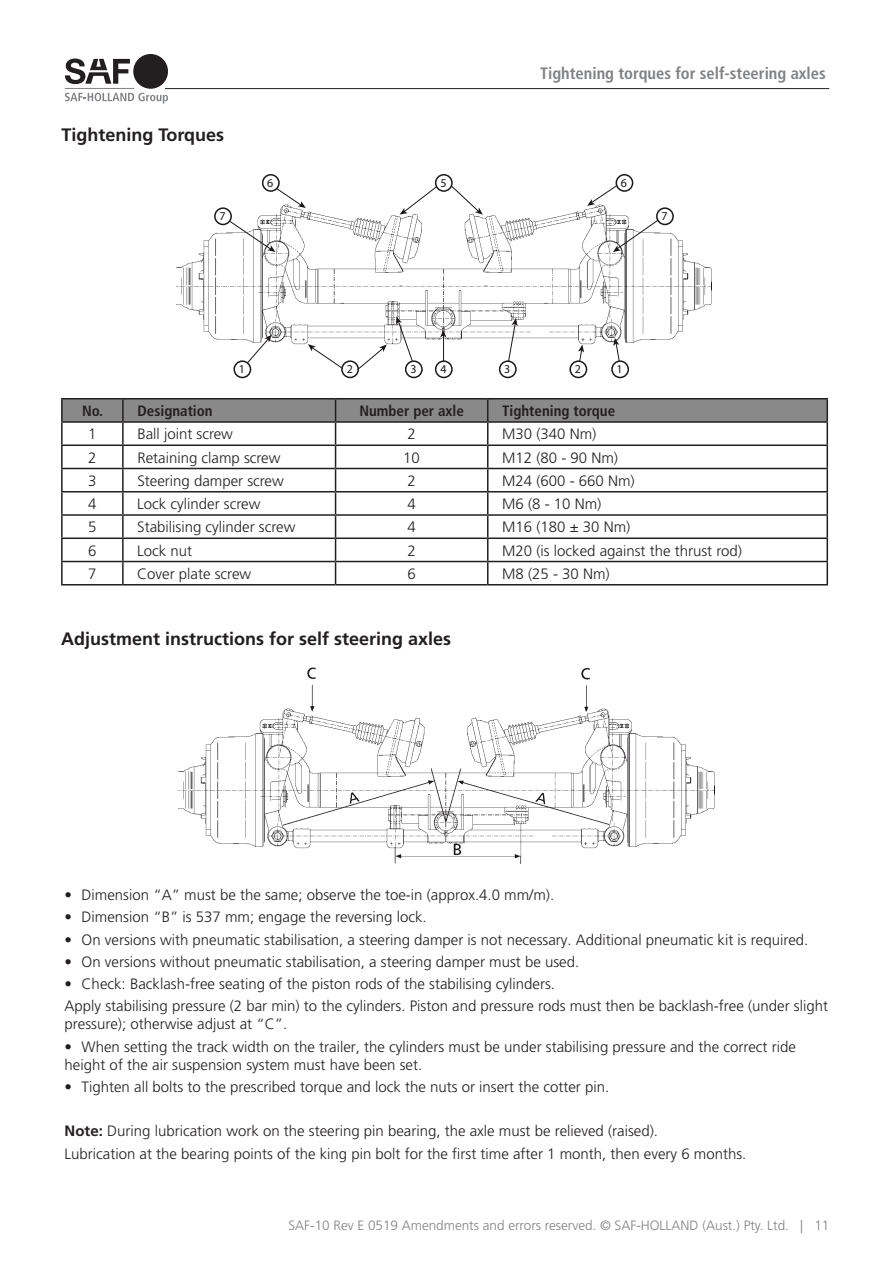
<style>
.page{position:relative;width:893px;height:1263px;background:#fff}
.page>*{position:absolute;margin:0;border:0;box-sizing:border-box;transform-origin:0 0}
.t1{font:700 18px "Frutiger LT";color:#231f20}
.t2{font:700 condensed 16.5px "Frutiger LT";color:#808285}
.t3{font:300 15px/22.2px "Frutiger LT";color:#231f20}
.t4{font:700 condensed 15px "Frutiger LT";color:#231f20}
.t5{font:300 13.5px "Frutiger LT";color:#808285}
.t6{font:700 condensed 12px "Frutiger";color:#1b171b}
.s1{font-weight:700}
</style>
<div class="page">
<img style="left:176px;top:174px;width:536px;height:190px">
<svg style="left:275px;top:187px;width:31px;height:21px"></svg>
<div style="left:262px;top:174px;width:18px;height:18px;border:2px solid #1b171b;border-radius:50%"></div>
<svg style="left:228px;top:220px;width:47px;height:32px"></svg>
<div style="left:214px;top:207px;width:18px;height:18px;border:2px solid #1b171b;border-radius:50%"></div>
<svg style="left:587px;top:185px;width:31px;height:21px"></svg>
<div style="left:615px;top:174px;width:18px;height:18px;border:2px solid #1b171b;border-radius:50%"></div>
<svg style="left:613px;top:219px;width:46px;height:33px"></svg>
<div style="left:656px;top:207px;width:18px;height:18px;border:2px solid #1b171b;border-radius:50%"></div>
<svg style="left:247px;top:335px;width:25px;height:29px"></svg>
<div style="left:233px;top:360px;width:18px;height:18px;border:2px solid #1b171b;border-radius:50%"></div>
<svg style="left:357px;top:344px;width:30px;height:25px"></svg>
<svg style="left:308px;top:344px;width:36px;height:24px"></svg>
<div style="left:341px;top:360px;width:18px;height:18px;border:2px solid #1b171b;border-radius:50%"></div>
<svg style="left:396px;top:316px;width:17px;height:47px"></svg>
<div style="left:405px;top:360px;width:18px;height:18px;border:2px solid #1b171b;border-radius:50%"></div>
<svg style="left:440px;top:330px;width:6px;height:31px"></svg>
<div style="left:435px;top:360px;width:18px;height:18px;border:2px solid #1b171b;border-radius:50%"></div>
<svg style="left:508px;top:318px;width:10px;height:44px"></svg>
<div style="left:499px;top:360px;width:18px;height:18px;border:2px solid #1b171b;border-radius:50%"></div>
<svg style="left:578px;top:344px;width:6px;height:18px"></svg>
<div style="left:569px;top:360px;width:18px;height:18px;border:2px solid #1b171b;border-radius:50%"></div>
<svg style="left:613px;top:338px;width:7px;height:24px"></svg>
<div style="left:611px;top:360px;width:18px;height:18px;border:2px solid #1b171b;border-radius:50%"></div>
<svg style="left:450px;top:185px;width:33px;height:30px"></svg>
<svg style="left:400px;top:186px;width:38px;height:29px"></svg>
<div style="left:435px;top:174px;width:18px;height:18px;border:2px solid #1b171b;border-radius:50%"></div>
<img style="left:178px;top:667px;width:536px;height:197px">
<hr style="left:61px;top:398px;width:62px;height:1px;background:#231f20">
<hr style="left:61px;top:399px;width:2px;height:22px;background:#231f20">
<hr style="left:123px;top:398px;width:213px;height:1px;background:#231f20">
<hr style="left:336px;top:398px;width:152px;height:1px;background:#231f20">
<hr style="left:488px;top:398px;width:340px;height:1px;background:#231f20">
<hr style="left:826px;top:399px;width:2px;height:22px;background:#231f20">
<hr style="left:61px;top:421px;width:62px;height:2px;background:#231f20">
<hr style="left:61px;top:423px;width:2px;height:21px;background:#231f20">
<hr style="left:488px;top:421px;width:340px;height:2px;background:#231f20">
<hr style="left:826px;top:423px;width:2px;height:21px;background:#231f20">
<hr style="left:61px;top:444px;width:62px;height:2px;background:#231f20">
<hr style="left:61px;top:446px;width:2px;height:22px;background:#231f20">
<hr style="left:488px;top:444px;width:340px;height:2px;background:#231f20">
<hr style="left:826px;top:446px;width:2px;height:22px;background:#231f20">
<hr style="left:61px;top:468px;width:62px;height:1px;background:#231f20">
<hr style="left:61px;top:469px;width:2px;height:22px;background:#231f20">
<hr style="left:488px;top:468px;width:340px;height:1px;background:#231f20">
<hr style="left:826px;top:469px;width:2px;height:22px;background:#231f20">
<hr style="left:61px;top:491px;width:62px;height:1px;background:#231f20">
<hr style="left:61px;top:492px;width:2px;height:22px;background:#231f20">
<hr style="left:488px;top:491px;width:340px;height:1px;background:#231f20">
<hr style="left:826px;top:492px;width:2px;height:22px;background:#231f20">
<hr style="left:61px;top:514px;width:62px;height:2px;background:#231f20">
<hr style="left:61px;top:516px;width:2px;height:21px;background:#231f20">
<hr style="left:488px;top:514px;width:340px;height:2px;background:#231f20">
<hr style="left:826px;top:516px;width:2px;height:21px;background:#231f20">
<hr style="left:61px;top:537px;width:62px;height:2px;background:#231f20">
<hr style="left:61px;top:539px;width:2px;height:22px;background:#231f20">
<hr style="left:488px;top:537px;width:340px;height:2px;background:#231f20">
<hr style="left:826px;top:539px;width:2px;height:22px;background:#231f20">
<hr style="left:61px;top:561px;width:62px;height:1px;background:#231f20">
<hr style="left:61px;top:562px;width:2px;height:22px;background:#231f20">
<hr style="left:488px;top:561px;width:340px;height:1px;background:#231f20">
<svg style="left:62px;top:399px;width:765px;height:185px"></svg>
<hr style="left:826px;top:562px;width:2px;height:22px;background:#231f20">
<hr style="left:61px;top:584px;width:62px;height:1px;background:#231f20">
<hr style="left:123px;top:584px;width:213px;height:1px;background:#231f20">
<hr style="left:336px;top:584px;width:152px;height:1px;background:#231f20">
<hr style="left:488px;top:584px;width:340px;height:1px;background:#231f20">
<hr style="left:65px;top:88px;width:69px;height:1px;background:#808285">
<svg style="left:65px;top:93px;width:103px;height:11px"></svg>
<div style="left:133px;top:54px;width:35px;height:35px;background:#231f20;border-radius:50%"></div>
<svg style="left:65px;top:59px;width:65px;height:25px"></svg>
<hr style="left:165px;top:88px;width:664px;height:1px;background:#231f20">
<p class="t1" style="left:61px;top:124px;width:164px">Tightening Torques</p>
<p class="t6" style="left:219px;top:209px;width:8px">7</p>
<p class="t6" style="left:267px;top:175px;width:8px">6</p>
<p class="t6" style="left:440px;top:175px;width:8px">5</p>
<p class="t2" style="left:540px;top:63px;width:287px">Tightening torques for self-steering axles</p>
<p class="t6" style="left:621px;top:175px;width:8px">6</p>
<p class="t6" style="left:661px;top:209px;width:8px">7</p>
<p class="t6" style="left:239px;top:362px;width:8px">1</p>
<p class="t6" style="left:347px;top:362px;width:8px">2</p>
<p class="t6" style="left:410px;top:362px;width:8px">3</p>
<p class="t6" style="left:440px;top:362px;width:8px">4</p>
<p class="t6" style="left:504px;top:362px;width:8px">3</p>
<p class="t6" style="left:575px;top:362px;width:8px">2</p>
<p class="t6" style="left:617px;top:362px;width:8px">1</p>
<p class="t4" style="left:82px;top:402px;width:132px">No. Designation</p>
<p class="t4" style="left:359px;top:402px;width:106px">Number per axle</p>
<p class="t4" style="left:502px;top:402px;width:114px">Tightening torque</p>
<p class="t3" style="left:88px;top:423px;width:10px">1</p>
<p class="t3" style="left:137px;top:423px;width:97px">Ball joint screw</p>
<p class="t3" style="left:407px;top:423px;width:10px">2</p>
<p class="t3" style="left:502px;top:423px;width:96px">M30 (340 Nm)</p>
<p class="t3" style="left:88px;top:446px;width:10px">2</p>
<p class="t3" style="left:137px;top:446px;width:145px">Retaining clamp screw</p>
<p class="t3" style="left:403px;top:446px;width:18px">10</p>
<p class="t3" style="left:502px;top:446px;width:117px">M12 (80 - 90 Nm)</p>
<p class="t3" style="left:88px;top:470px;width:10px">3</p>
<p class="t3" style="left:137px;top:470px;width:148px">Steering damper screw</p>
<p class="t3" style="left:407px;top:470px;width:10px">2</p>
<p class="t3" style="left:502px;top:470px;width:134px">M24 (600 - 660 Nm)</p>
<p class="t3" style="left:88px;top:493px;width:10px">4</p>
<p class="t3" style="left:137px;top:493px;width:125px">Lock cylinder screw</p>
<p class="t3" style="left:407px;top:493px;width:10px">4</p>
<p class="t3" style="left:502px;top:493px;width:101px">M6 (8 - 10 Nm)</p>
<p class="t3" style="left:88px;top:516px;width:10px">5</p>
<p class="t3" style="left:137px;top:516px;width:160px">Stabilising cylinder screw</p>
<p class="t3" style="left:407px;top:516px;width:10px">4</p>
<p class="t3" style="left:502px;top:516px;width:130px">M16 (180 ± 30 Nm)</p>
<p class="t3" style="left:88px;top:539px;width:10px">6</p>
<p class="t3" style="left:137px;top:539px;width:57px">Lock nut</p>
<p class="t3" style="left:407px;top:539px;width:10px">2</p>
<p class="t3" style="left:502px;top:539px;width:241px">M20 (is locked against the thrust rod)</p>
<p class="t3" style="left:88px;top:563px;width:10px">7</p>
<p class="t3" style="left:137px;top:563px;width:115px">Cover plate screw</p>
<p class="t3" style="left:407px;top:563px;width:10px">6</p>
<p class="t3" style="left:502px;top:563px;width:109px">M8 (25 - 30 Nm)</p>
<p class="t1" style="left:61px;top:628px;width:392px">Adjustment instructions for self steering axles</p>
<p class="t3" style="left:65px;top:884px;width:491px">• Dimension “A” must be the same; observe the toe-in (approx.4.0 mm/m).</p>
<p class="t3" style="left:65px;top:906px;width:364px">• Dimension “B” is 537 mm; engage the reversing lock.</p>
<p class="t3" style="left:65px;top:928px;width:745px">• On versions with pneumatic stabilisation, a steering damper is not necessary. Additional pneumatic kit is required.</p>
<p class="t3" style="left:65px;top:951px;width:516px">• On versions without pneumatic stabilisation, a steering damper must be used.</p>
<p class="t3" style="left:65px;top:973px;width:765px">• Check: Backlash-free seating of the piston rods of the stabilising cylinders.<br>Apply stabilising pressure (2 bar min) to the cylinders. Piston and pressure rods must then be backlash-free (under slight</p>
<p class="t3" style="left:65px;top:1013px;width:224px">pressure); otherwise adjust at “C”.</p>
<p class="t3" style="left:65px;top:1037px;width:733px;line-height:18px">• When setting the track width on the trailer, the cylinders must be under stabilising pressure and the correct ride height of the air suspension system must have been set.</p>
<p class="t3" style="left:65px;top:1076px;width:546px">• Tighten all bolts to the prescribed torque and lock the nuts or insert the cotter pin.</p>
<p class="t3" style="left:65px;top:1120px;width:683px"><span class="s1">Note:</span> During lubrication work on the steering pin bearing, the axle must be relieved (raised).<br>Lubrication at the bearing points of the king pin bolt for the first time after 1 month, then every 6 months.</p>
<p class="t5" style="left:288px;top:1218px;width:542px">SAF-10 Rev E 0519 Amendments and errors reserved. © SAF-HOLLAND (Aust.) Pty. Ltd. | 11</p>
</div>
